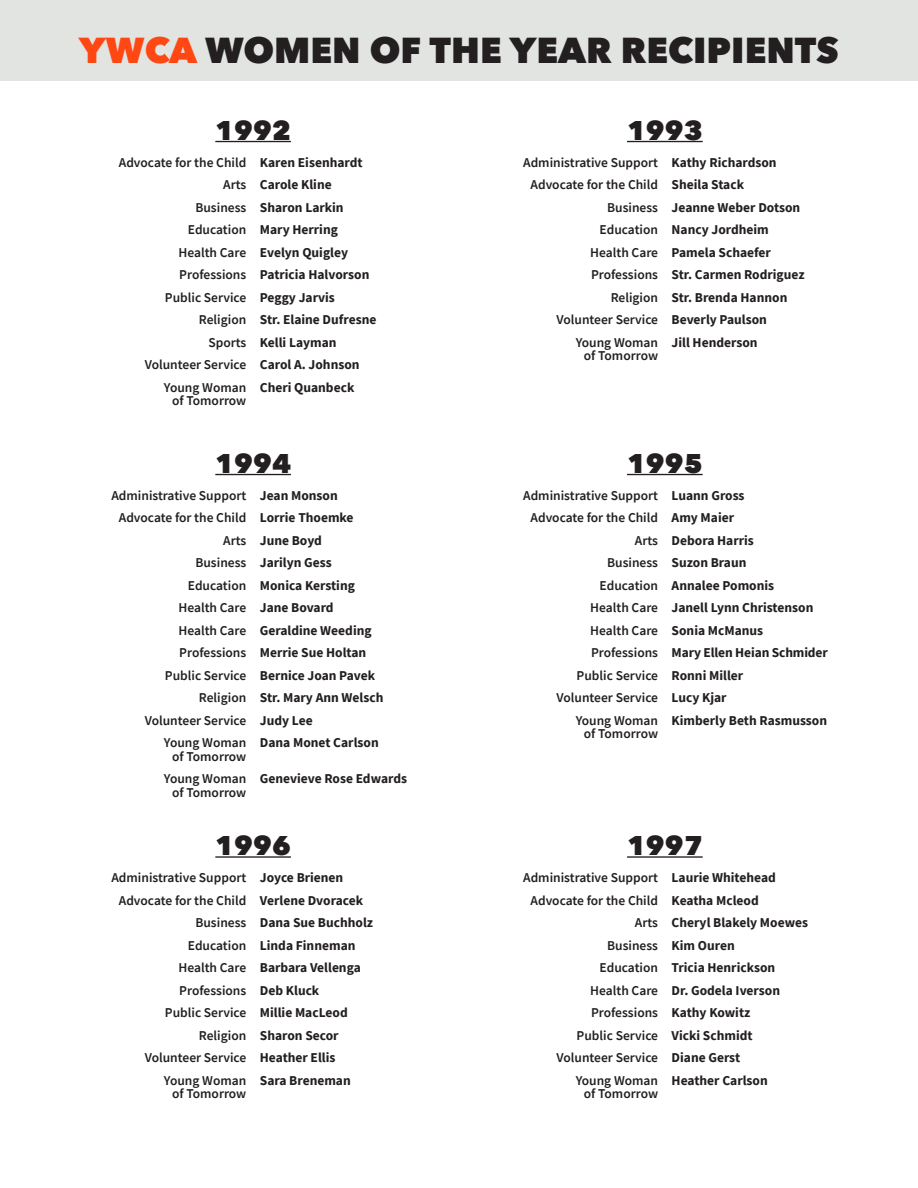
<style>
.page{position:relative;width:918px;height:1188px;background:#fff}
.page>*{position:absolute;margin:0;border:0;box-sizing:border-box;transform-origin:0 0}
.t1{font:800 36px "Avenir Next";color:#231f20}
.Year{font:800 27px "Avenir Next";color:#231f20}
.Names{font:700 13.5px "Source Sans Pro";color:#231f20}
.Categories{font:600 13.5px/13.5px "Source Sans Pro";color:#231f20;text-align:right}
.s1{color:#ff4713}
</style>
<div class="page">
<div style="left:0;top:1px;width:918px;height:80px;background:#e2e4e2"></div>
<hr style="left:215px;top:141px;width:76px;height:1px;background:#231f20">
<hr style="left:215px;top:856px;width:76px;height:2px;background:#231f20">
<hr style="left:627px;top:856px;width:76px;height:2px;background:#231f20">
<hr style="left:215px;top:474px;width:76px;height:1px;background:#231f20">
<hr style="left:627px;top:141px;width:76px;height:1px;background:#231f20">
<hr style="left:627px;top:474px;width:76px;height:1px;background:#231f20">
<h1 class="t1" style="left:79px;top:28px;width:761px"><span class="s1">YWCA</span> WOMEN OF THE YEAR RECIPIENTS</h1>
<p class="Year" style="left:215px;top:113px;width:77px">1992</p>
<p class="Categories" style="left:119px;top:155px;width:129px">Advocate for the Child</p>
<p class="Categories" style="left:223px;top:178px;width:25px">Arts</p>
<p class="Categories" style="left:195px;top:200px;width:52px">Business</p>
<p class="Categories" style="left:188px;top:223px;width:60px">Education</p>
<p class="Categories" style="left:179px;top:245px;width:69px">Health Care</p>
<p class="Categories" style="left:179px;top:268px;width:69px">Professions</p>
<p class="Categories" style="left:165px;top:290px;width:83px">Public Service</p>
<p class="Categories" style="left:199px;top:313px;width:49px">Religion</p>
<p class="Categories" style="left:208px;top:335px;width:39px">Sports</p>
<p class="Categories" style="left:145px;top:358px;width:103px">Volunteer Service</p>
<p class="Categories" style="left:164px;top:380px;width:84px">Young Woman of Tomorrow</p>
<p class="Names" style="left:260px;top:153px;width:104px">Karen Eisenhardt</p>
<p class="Names" style="left:260px;top:175px;width:73px">Carole Kline</p>
<p class="Names" style="left:260px;top:198px;width:85px">Sharon Larkin</p>
<p class="Names" style="left:260px;top:220px;width:80px">Mary Herring</p>
<p class="Names" style="left:260px;top:243px;width:90px">Evelyn Quigley</p>
<p class="Names" style="left:260px;top:265px;width:111px">Patricia Halvorson</p>
<p class="Names" style="left:260px;top:288px;width:77px">Peggy Jarvis</p>
<p class="Names" style="left:260px;top:310px;width:118px">Str. Elaine Dufresne</p>
<p class="Names" style="left:260px;top:333px;width:78px">Kelli Layman</p>
<p class="Names" style="left:260px;top:355px;width:101px">Carol A. Johnson</p>
<p class="Names" style="left:260px;top:378px;width:96px">Cheri Quanbeck</p>
<p class="Year" style="left:215px;top:446px;width:77px">1994</p>
<p class="Categories" style="left:111px;top:488px;width:136px">Administrative Support</p>
<p class="Categories" style="left:119px;top:511px;width:129px">Advocate for the Child</p>
<p class="Categories" style="left:223px;top:533px;width:25px">Arts</p>
<p class="Categories" style="left:195px;top:556px;width:52px">Business</p>
<p class="Categories" style="left:188px;top:578px;width:60px">Education</p>
<p class="Categories" style="left:179px;top:601px;width:69px">Health Care</p>
<p class="Categories" style="left:179px;top:623px;width:69px">Health Care</p>
<p class="Categories" style="left:179px;top:646px;width:69px">Professions</p>
<p class="Categories" style="left:165px;top:668px;width:83px">Public Service</p>
<p class="Categories" style="left:199px;top:691px;width:49px">Religion</p>
<p class="Categories" style="left:145px;top:713px;width:103px">Volunteer Service</p>
<p class="Categories" style="left:164px;top:736px;width:84px">Young Woman of Tomorrow</p>
<p class="Categories" style="left:164px;top:772px;width:84px">Young Woman of Tomorrow</p>
<p class="Names" style="left:260px;top:486px;width:79px">Jean Monson</p>
<p class="Names" style="left:260px;top:508px;width:95px">Lorrie Thoemke</p>
<p class="Names" style="left:260px;top:531px;width:64px">June Boyd</p>
<p class="Names" style="left:260px;top:553px;width:73px">Jarilyn Gess</p>
<p class="Names" style="left:260px;top:576px;width:97px">Monica Kersting</p>
<p class="Names" style="left:260px;top:598px;width:75px">Jane Bovard</p>
<p class="Names" style="left:260px;top:621px;width:113px">Geraldine Weeding</p>
<p class="Names" style="left:260px;top:643px;width:108px">Merrie Sue Holtan</p>
<p class="Names" style="left:260px;top:666px;width:117px">Bernice Joan Pavek</p>
<p class="Names" style="left:260px;top:688px;width:125px">Str. Mary Ann Welsch</p>
<p class="Names" style="left:260px;top:711px;width:54px">Judy Lee</p>
<p class="Names" style="left:260px;top:733px;width:120px">Dana Monet Carlson</p>
<p class="Names" style="left:260px;top:769px;width:149px">Genevieve Rose Edwards</p>
<p class="Year" style="left:627px;top:113px;width:77px">1993</p>
<p class="Categories" style="left:523px;top:155px;width:136px">Administrative Support</p>
<p class="Categories" style="left:531px;top:178px;width:129px">Advocate for the Child</p>
<p class="Categories" style="left:607px;top:200px;width:52px">Business</p>
<p class="Categories" style="left:600px;top:223px;width:60px">Education</p>
<p class="Categories" style="left:590px;top:245px;width:69px">Health Care</p>
<p class="Categories" style="left:591px;top:268px;width:69px">Professions</p>
<p class="Categories" style="left:611px;top:290px;width:49px">Religion</p>
<p class="Categories" style="left:556px;top:313px;width:103px">Volunteer Service</p>
<p class="Categories" style="left:576px;top:335px;width:84px">Young Woman of Tomorrow</p>
<p class="Names" style="left:672px;top:153px;width:107px">Kathy Richardson</p>
<p class="Names" style="left:672px;top:175px;width:74px">Sheila Stack</p>
<p class="Names" style="left:672px;top:198px;width:130px">Jeanne Weber Dotson</p>
<p class="Names" style="left:672px;top:220px;width:99px">Nancy Jordheim</p>
<p class="Names" style="left:672px;top:243px;width:101px">Pamela Schaefer</p>
<p class="Names" style="left:672px;top:265px;width:135px">Str. Carmen Rodriguez</p>
<p class="Names" style="left:672px;top:288px;width:117px">Str. Brenda Hannon</p>
<p class="Names" style="left:672px;top:310px;width:97px">Beverly Paulson</p>
<p class="Names" style="left:672px;top:333px;width:88px">Jill Henderson</p>
<p class="Year" style="left:627px;top:446px;width:77px">1995</p>
<p class="Categories" style="left:523px;top:488px;width:136px">Administrative Support</p>
<p class="Categories" style="left:531px;top:511px;width:129px">Advocate for the Child</p>
<p class="Categories" style="left:635px;top:533px;width:25px">Arts</p>
<p class="Categories" style="left:607px;top:556px;width:52px">Business</p>
<p class="Categories" style="left:600px;top:578px;width:60px">Education</p>
<p class="Categories" style="left:590px;top:601px;width:69px">Health Care</p>
<p class="Categories" style="left:590px;top:623px;width:69px">Health Care</p>
<p class="Categories" style="left:591px;top:646px;width:69px">Professions</p>
<p class="Categories" style="left:577px;top:668px;width:83px">Public Service</p>
<p class="Categories" style="left:556px;top:691px;width:103px">Volunteer Service</p>
<p class="Categories" style="left:576px;top:713px;width:84px">Young Woman of Tomorrow</p>
<p class="Names" style="left:672px;top:486px;width:75px">Luann Gross</p>
<p class="Names" style="left:672px;top:508px;width:64px">Amy Maier</p>
<p class="Names" style="left:672px;top:531px;width:84px">Debora Harris</p>
<p class="Names" style="left:672px;top:553px;width:76px">Suzon Braun</p>
<p class="Names" style="left:672px;top:576px;width:104px">Annalee Pomonis</p>
<p class="Names" style="left:672px;top:598px;width:143px">Janell Lynn Christenson</p>
<p class="Names" style="left:672px;top:621px;width:93px">Sonia McManus</p>
<p class="Names" style="left:672px;top:643px;width:158px">Mary Ellen Heian Schmider</p>
<p class="Names" style="left:672px;top:666px;width:73px">Ronni Miller</p>
<p class="Names" style="left:672px;top:688px;width:56px">Lucy Kjar</p>
<p class="Names" style="left:672px;top:711px;width:157px">Kimberly Beth Rasmusson</p>
<p class="Year" style="left:215px;top:829px;width:77px">1996</p>
<p class="Year" style="left:627px;top:829px;width:77px">1997</p>
<p class="Categories" style="left:111px;top:871px;width:136px">Administrative Support</p>
<p class="Categories" style="left:119px;top:893px;width:129px">Advocate for the Child</p>
<p class="Categories" style="left:195px;top:916px;width:52px">Business</p>
<p class="Categories" style="left:188px;top:938px;width:60px">Education</p>
<p class="Categories" style="left:179px;top:961px;width:69px">Health Care</p>
<p class="Categories" style="left:179px;top:983px;width:69px">Professions</p>
<p class="Categories" style="left:165px;top:1006px;width:83px">Public Service</p>
<p class="Categories" style="left:199px;top:1028px;width:49px">Religion</p>
<p class="Categories" style="left:145px;top:1051px;width:103px">Volunteer Service</p>
<p class="Categories" style="left:164px;top:1073px;width:84px">Young Woman of Tomorrow</p>
<p class="Names" style="left:260px;top:868px;width:85px">Joyce Brienen</p>
<p class="Names" style="left:260px;top:891px;width:105px">Verlene Dvoracek</p>
<p class="Names" style="left:260px;top:913px;width:115px">Dana Sue Buchholz</p>
<p class="Names" style="left:260px;top:936px;width:97px">Linda Finneman</p>
<p class="Names" style="left:260px;top:958px;width:102px">Barbara Vellenga</p>
<p class="Names" style="left:260px;top:981px;width:61px">Deb Kluck</p>
<p class="Names" style="left:260px;top:1003px;width:89px">Millie MacLeod</p>
<p class="Names" style="left:260px;top:1026px;width:80px">Sharon Secor</p>
<p class="Names" style="left:260px;top:1048px;width:77px">Heather Ellis</p>
<p class="Names" style="left:260px;top:1071px;width:92px">Sara Breneman</p>
<p class="Categories" style="left:523px;top:871px;width:136px">Administrative Support</p>
<p class="Categories" style="left:531px;top:893px;width:129px">Advocate for the Child</p>
<p class="Categories" style="left:635px;top:916px;width:25px">Arts</p>
<p class="Categories" style="left:607px;top:938px;width:52px">Business</p>
<p class="Categories" style="left:600px;top:961px;width:60px">Education</p>
<p class="Categories" style="left:590px;top:983px;width:69px">Health Care</p>
<p class="Categories" style="left:591px;top:1006px;width:69px">Professions</p>
<p class="Categories" style="left:577px;top:1028px;width:83px">Public Service</p>
<p class="Categories" style="left:556px;top:1051px;width:103px">Volunteer Service</p>
<p class="Categories" style="left:576px;top:1073px;width:84px">Young Woman of Tomorrow</p>
<p class="Names" style="left:672px;top:868px;width:106px">Laurie Whitehead</p>
<p class="Names" style="left:672px;top:891px;width:89px">Keatha Mcleod</p>
<p class="Names" style="left:672px;top:913px;width:138px">Cheryl Blakely Moewes</p>
<p class="Names" style="left:672px;top:936px;width:65px">Kim Ouren</p>
<p class="Names" style="left:672px;top:958px;width:105px">Tricia Henrickson</p>
<p class="Names" style="left:672px;top:981px;width:110px">Dr. Godela Iverson</p>
<p class="Names" style="left:672px;top:1003px;width:80px">Kathy Kowitz</p>
<p class="Names" style="left:672px;top:1026px;width:83px">Vicki Schmidt</p>
<p class="Names" style="left:672px;top:1048px;width:70px">Diane Gerst</p>
<p class="Names" style="left:672px;top:1071px;width:98px">Heather Carlson</p>
</div>
